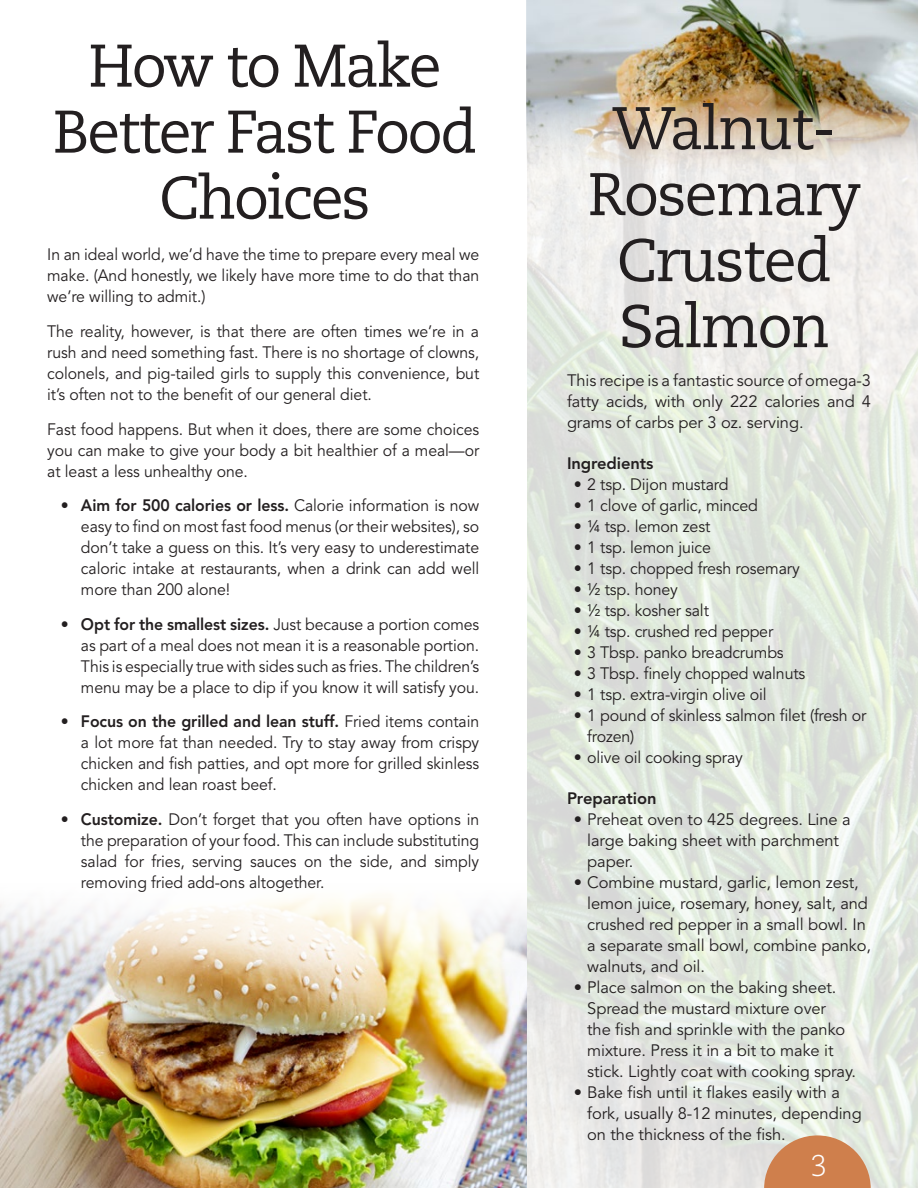
<style>
.page{position:relative;width:918px;height:1188px;background:#fff}
.page>*{position:absolute;margin:0;border:0;box-sizing:border-box;transform-origin:0 0}
.t1{font:60px/66px "Caecilia LT Std";letter-spacing:-.04em;color:#231f20;text-align:center}
.t2{font:300 30px "Caecilia LT Std";color:#fff}
.t3{font:16.5px/21px "Avenir LT Std";letter-spacing:-.005em;color:#231f20;text-align:justify;scale:.96 1}
.t4{font:16.5px/21px "Avenir LT Std";letter-spacing:-.005em;color:#231f20}
.t5{font:800 16.5px "Avenir LT Std";letter-spacing:-.005em;color:#231f20}
.s1{font-weight:800}
</style>
<div class="page">
<img style="left:0;top:898px;width:526px;height:290px">
<img style="left:527px;top:176px;width:391px;height:1012px">
<img style="left:527px;top:0;width:391px;height:176px">
<svg style="left:764px;top:1135px;width:107px;height:53px;background:#d2966d"></svg>
<p class="t1" style="left:53px;top:34px;width:426px">How to Make<br>Better Fast Food<br>Choices</p>
<p class="t3" style="left:47px;top:245px;width:452px">In an ideal world, we’d have the time to prepare every meal we make. (And honestly, we likely have more time to do that than we’re willing to admit.)</p>
<p class="t3" style="left:47px;top:321px;width:452px">The reality, however, is that there are often times we’re in a rush and need something fast. There is no shortage of clowns, colonels, and pig-tailed girls to supply this convenience, but it’s often not to the benefit of our general diet.</p>
<p class="t3" style="left:47px;top:419px;width:452px">Fast food happens. But when it does, there are some choices you can make to give your body a bit healthier of a meal—or at least a less unhealthy one.</p>
<p class="t3" style="left:81px;top:495px;width:416px;text-indent:-20px"><span class="s1">• Aim for 500 calories or less.</span> Calorie information is now easy to find on most fast food menus (or their websites), so don’t take a guess on this. It’s very easy to underestimate caloric intake at restaurants, when a drink can add well more than 200 alone!</p>
<p class="t3" style="left:81px;top:614px;width:416px;text-indent:-20px"><span class="s1">• Opt for the smallest sizes.</span> Just because a portion comes as part of a meal does not mean it is a reasonable portion.<br>This is especially true with sides such as fries. The children’s menu may be a place to dip if you know it will satisfy you.</p>
<p class="t3" style="left:81px;top:711px;width:416px;text-indent:-20px"><span class="s1">• Focus on the grilled and lean stuff.</span> Fried items contain a lot more fat than needed. Try to stay away from crispy chicken and fish patties, and opt more for grilled skinless chicken and lean roast beef.</p>
<p class="t3" style="left:81px;top:809px;width:416px;text-indent:-20px"><span class="s1">• Customize.</span> Don’t forget that you often have options in the preparation of your food. This can include substituting salad for fries, serving sauces on the side, and simply removing fried add-ons altogether.</p>
<p class="t1" style="left:588px;top:96px;width:275px">Walnut-<br>Rosemary<br>Crusted<br>Salmon</p>
<p class="t4" style="left:567px;top:370px;width:306px;text-align:justify">This recipe is a fantastic source of omega-3 fatty acids, with only 222 calories and 4 grams of carbs per 3 oz. serving.</p>
<p class="t5" style="left:567px;top:453px;width:88px">Ingredients</p>
<p class="t4" style="left:574px;top:474px;width:156px">• 2 tsp. Dijon mustard</p>
<p class="t4" style="left:574px;top:495px;width:186px">• 1 clove of garlic, minced</p>
<p class="t4" style="left:574px;top:516px;width:138px">• ¼ tsp. lemon zest</p>
<p class="t4" style="left:574px;top:537px;width:139px">• 1 tsp. lemon juice</p>
<p class="t4" style="left:574px;top:558px;width:227px">• 1 tsp. chopped fresh rosemary</p>
<p class="t4" style="left:574px;top:579px;width:106px">• ½ tsp. honey</p>
<p class="t4" style="left:574px;top:600px;width:137px">• ½ tsp. kosher salt</p>
<p class="t4" style="left:574px;top:621px;width:201px">• ¼ tsp. crushed red pepper</p>
<p class="t4" style="left:574px;top:642px;width:212px">• 3 Tbsp. panko breadcrumbs</p>
<p class="t4" style="left:574px;top:663px;width:233px">• 3 Tbsp. finely chopped walnuts</p>
<p class="t4" style="left:574px;top:684px;width:195px">• 1 tsp. extra-virgin olive oil</p>
<p class="t4" style="left:587px;top:705px;width:281px;text-indent:-13px">• 1 pound of skinless salmon filet (fresh or frozen)</p>
<p class="t4" style="left:574px;top:747px;width:171px">• olive oil cooking spray</p>
<p class="t5" style="left:567px;top:789px;width:91px">Preparation</p>
<p class="t4" style="left:587px;top:809px;width:265px;text-indent:-13px">• Preheat oven to 425 degrees. Line a large baking sheet with parchment paper.</p>
<p class="t4" style="left:587px;top:872px;width:285px;text-indent:-13px">• Combine mustard, garlic, lemon zest, lemon juice, rosemary, honey, salt, and crushed red pepper in a small bowl. In a separate small bowl, combine panko, walnuts, and oil.</p>
<p class="t4" style="left:587px;top:977px;width:270px;text-indent:-13px">• Place salmon on the baking sheet.<br>Spread the mustard mixture over<br>the fish and sprinkle with the panko mixture. Press it in a bit to make it stick. Lightly coat with cooking spray.</p>
<p class="t4" style="left:587px;top:1082px;width:276px;text-indent:-13px">• Bake fish until it flakes easily with a fork, usually 8-12 minutes, depending on the thickness of the fish.</p>
<p class="t2" style="left:811px;top:1149px;width:18px">3</p>
</div>
